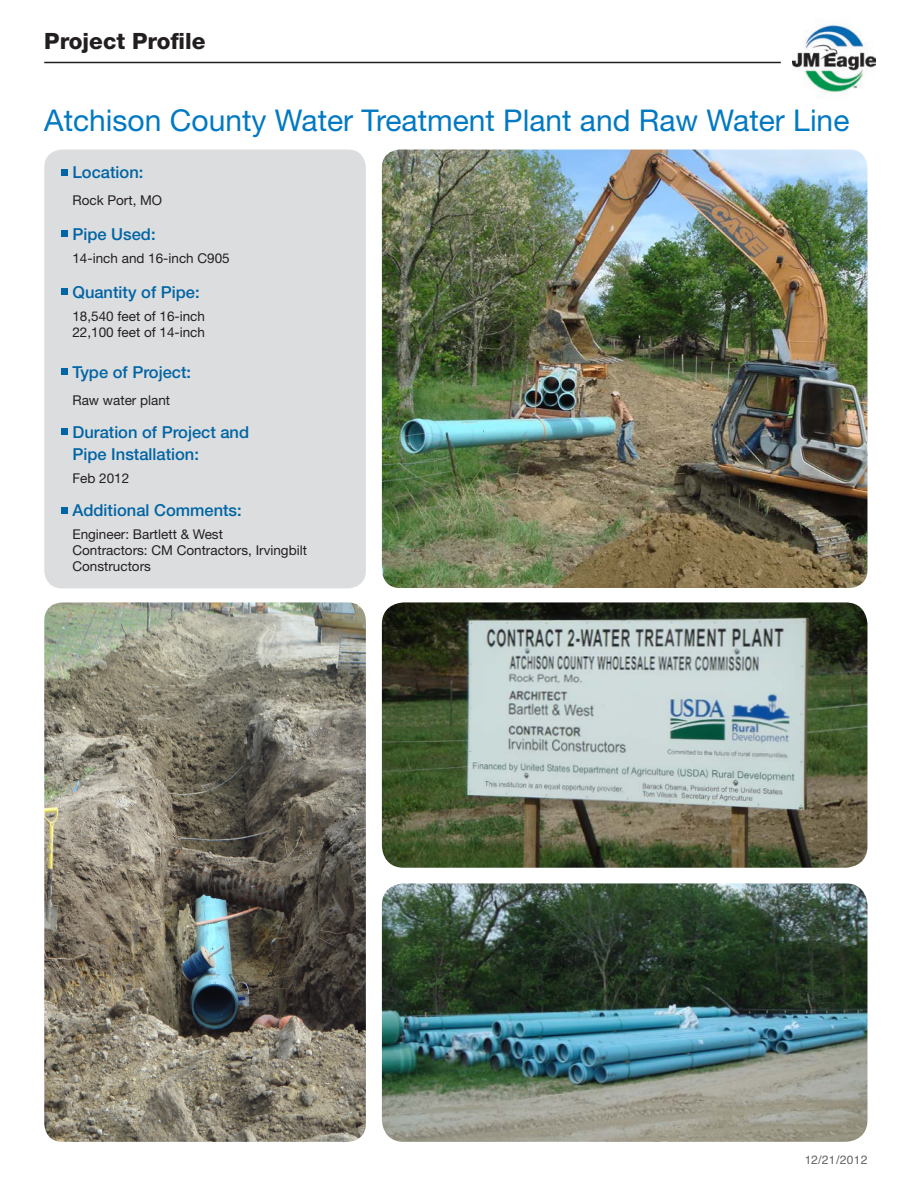
<style>
.page{position:relative;width:918px;height:1188px;background:#fff}
.page>*{position:absolute;margin:0;border:0;box-sizing:border-box;transform-origin:0 0}
.t1{font:30px "Helvetica Neue";color:#0079c2}
.t2{font:800 22.5px "Helvetica Neue";color:#231f20}
.t3{font:500 16.5px "Helvetica Neue LT Std";color:#0065a4}
.t4{font:13.5px/16.2px "Helvetica Neue";color:#231f20}
.t5{font:12px "Helvetica";letter-spacing:.03em;color:#231f20}
</style>
<div class="page">
<img style="left:382px;top:150px;width:485px;height:438px">
<img style="left:382px;top:602px;width:485px;height:266px">
<img style="left:793px;top:24px;width:83px;height:69px">
<div style="left:44px;top:150px;width:322px;height:438px;background:#dcdddf;border-radius:18px"></div>
<img style="left:44px;top:602px;width:322px;height:540px">
<div style="left:61px;top:170px;width:7px;height:6px;background:#0065a4"></div>
<div style="left:61px;top:230px;width:7px;height:7px;background:#0065a4"></div>
<div style="left:61px;top:288px;width:7px;height:7px;background:#0065a4"></div>
<div style="left:61px;top:368px;width:7px;height:7px;background:#0065a4"></div>
<div style="left:61px;top:428px;width:7px;height:6px;background:#0065a4"></div>
<hr style="left:44px;top:62px;width:737px;height:1px;background:#231f20">
<img style="left:382px;top:883px;width:485px;height:259px">
<div style="left:61px;top:507px;width:7px;height:7px;background:#0065a4"></div>
<p class="t2" style="left:44px;top:27px;width:163px">Project Profile</p>
<p class="t1" style="left:44px;top:102px;width:807px">Atchison County Water Treatment Plant and Raw Water Line</p>
<p class="t3" style="left:72px;top:162px;width:72px">Location:</p>
<p class="t4" style="left:72px;top:192px;width:91px">Rock Port, MO</p>
<p class="t3" style="left:72px;top:224px;width:85px">Pipe Used:</p>
<p class="t4" style="left:72px;top:250px;width:159px">14-inch and 16-inch C905</p>
<p class="t3" style="left:72px;top:282px;width:129px">Quantity of Pipe:</p>
<p class="t4" style="left:72px;top:308px;width:134px">18,540 feet of 16-inch</p>
<p class="t4" style="left:72px;top:324px;width:134px">22,100 feet of 14-inch</p>
<p class="t3" style="left:72px;top:363px;width:120px">Type of Project:</p>
<p class="t4" style="left:72px;top:392px;width:99px">Raw water plant</p>
<p class="t3" style="left:72px;top:423px;width:178px">Duration of Project and</p>
<p class="t3" style="left:72px;top:444px;width:128px">Pipe Installation:</p>
<p class="t4" style="left:72px;top:470px;width:58px">Feb 2012</p>
<p class="t3" style="left:72px;top:500px;width:171px">Additional Comments:</p>
<p class="t4" style="left:72px;top:526px;width:152px">Engineer: Bartlett &amp; West</p>
<p class="t4" style="left:72px;top:542px;width:236px">Contractors: CM Contractors, Irvingbilt<br>Constructors</p>
<p class="t5" style="left:804px;top:1150px;width:65px">12/21/2012</p>
</div>
